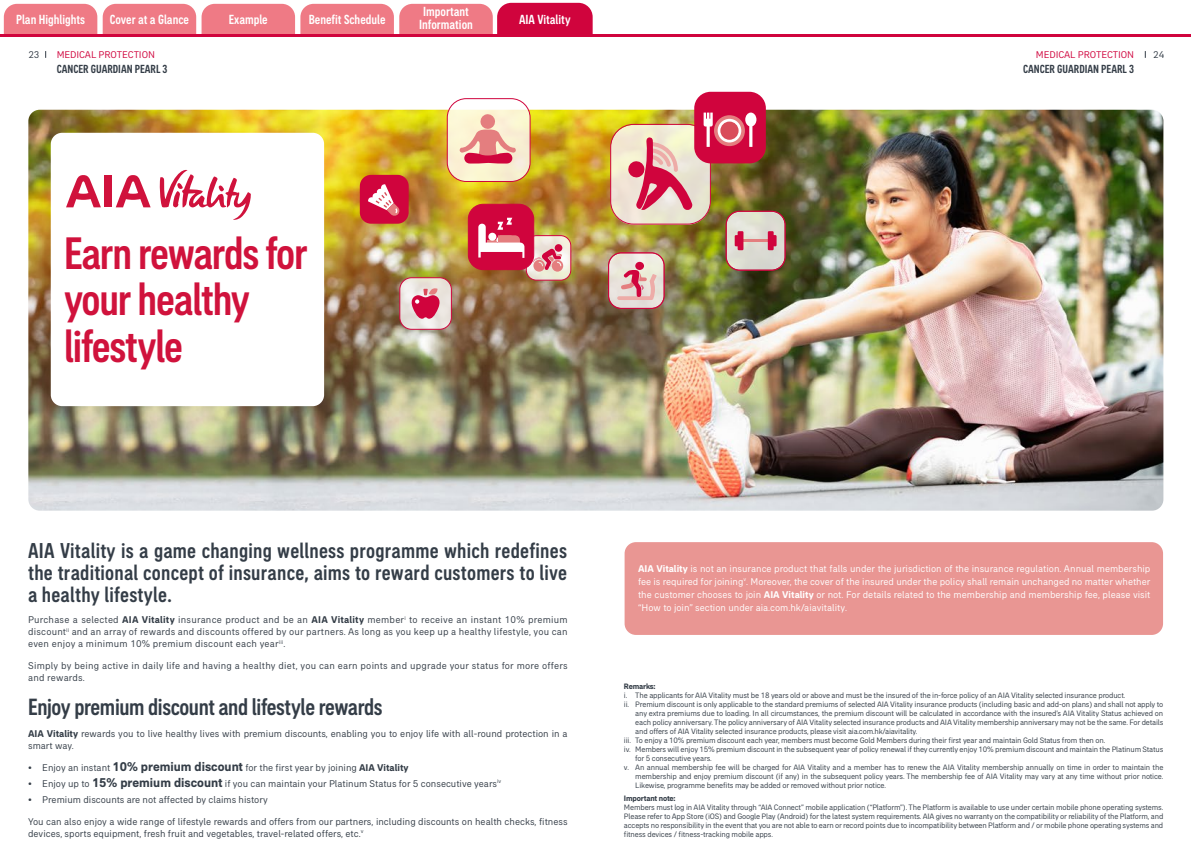
<style>
.page{position:relative;width:1191px;height:865px;background:#fff}
.page>*{position:absolute;margin:0;border:0;box-sizing:border-box;transform-origin:0 0}
.t1{font:500 condensed 46.5px/46.5px "AIA Everest";letter-spacing:-.025em;color:#d0123c}
.t2{font:500 condensed 24px "AIA Everest";letter-spacing:-.015em;color:#343d47}
.t3{font:500 condensed 22px/22px "AIA Everest";letter-spacing:.01em;color:#343d47;text-align:justify}
.t4{font:500 condensed 13.5px/13.5px "AIA Everest";color:#fff}
.t5{font:500 condensed 12px "AIA Everest";color:#343d47}
.t6{font:10px/12px "AIA Everest";color:#343d47}
.t7{font:10px/13px "AIA Everest";color:#fff;text-align:justify}
.t8{font:10px/12px "AIA Everest";letter-spacing:.02em;color:#343d47}
.t9{font:10px "AIA Everest";letter-spacing:-.01em;color:#d0043d}
.t10{font:8px/9px "AIA Everest";letter-spacing:-.02em;color:#343d47;text-align:justify}
.t11{font:700 8px "AIA Everest";letter-spacing:-.02em;color:#343d47}
.s1{font-weight:700}
.s2{font-weight:700;font-size:13px}
</style>
<div class="page">
<img style="left:28px;top:110px;width:1135px;height:400px">
<div style="left:51px;top:133px;width:273px;height:273px;background:#fff;border-radius:11px"></div>
<svg style="left:159px;top:169px;width:92px;height:51px"></svg>
<div style="left:105px;top:175px;width:7px;height:32px;background:#d0123c"></div>
<svg style="left:66px;top:175px;width:35px;height:32px"></svg>
<svg style="left:116px;top:175px;width:35px;height:32px"></svg>
<svg style="left:608px;top:253px;width:56px;height:55px"></svg>
<div style="left:635px;top:262px;width:9px;height:8px;background:#d0043d;border-radius:50%"></div>
<svg style="left:617px;top:270px;width:39px;height:30px"></svg>
<div style="left:608px;top:252px;width:56px;height:57px;border:1px solid #d0043d;border-radius:13px"></div>
<svg style="left:610px;top:125px;width:100px;height:100px;background:#ece1cd"></svg>
<div style="left:610px;top:124px;width:101px;height:100px;border:1px solid #d0043d;border-radius:23px"></div>
<svg style="left:627px;top:137px;width:65px;height:73px;background:#e4989f"></svg>
<svg style="left:447px;top:99px;width:83px;height:82px;fill:#fbf5d4"></svg>
<svg style="left:459px;top:114px;width:57px;height:50px;background:#edaaa3"></svg>
<div style="left:447px;top:98px;width:83px;height:84px;border:1px solid #d0043d;border-radius:19px"></div>
<svg style="left:526px;top:236px;width:45px;height:44px"></svg>
<div style="left:554px;top:244px;width:8px;height:8px;background:#d0043d;border-radius:50%"></div>
<svg style="left:533px;top:249px;width:30px;height:23px"></svg>
<div style="left:526px;top:235px;width:45px;height:45px;border:1px solid #d0043d;border-radius:10px"></div>
<svg style="left:726px;top:211px;width:59px;height:59px;background:#dddad0"></svg>
<hr style="left:743px;top:239px;width:25px;height:3px;background:#e47e7f">
<svg style="left:734px;top:231px;width:9px;height:19px"></svg>
<svg style="left:768px;top:231px;width:8px;height:19px"></svg>
<div style="left:726px;top:211px;width:59px;height:59px;border:1px solid #d0043d;border-radius:13px"></div>
<div style="left:468px;top:204px;width:66px;height:66px;background:#d0043d;border-radius:15px"></div>
<div style="left:468px;top:204px;width:66px;height:66px;border:1px solid #d0043d;border-radius:15px"></div>
<svg style="left:478px;top:218px;width:46px;height:40px"></svg>
<div style="left:694px;top:92px;width:72px;height:71px;background:#d0043d;border-radius:16px"></div>
<svg style="left:703px;top:113px;width:53px;height:34px"></svg>
<svg style="left:400px;top:278px;width:51px;height:51px"></svg>
<div style="left:399px;top:277px;width:53px;height:53px;border:1px solid #d0043d;border-radius:12px"></div>
<svg style="left:409px;top:286px;width:33px;height:33px"></svg>
<div style="left:360px;top:175px;width:49px;height:49px;background:#d0043d;border-radius:11px"></div>
<svg style="left:368px;top:184px;width:32px;height:32px"></svg>
<div style="left:624px;top:542px;width:539px;height:93px;background:#e99693;border-radius:11px"></div>
<svg style="left:3px;top:2px;width:589px;height:32px;background:#ec7788"></svg>
<hr style="left:0;top:34px;width:1191px;height:3px;background:#d0043d">
<h3 class="t4" style="left:16px;top:13px;width:70px">Plan Highlights</h3>
<h3 class="t4" style="left:110px;top:13px;width:81px">Cover at a Glance</h3>
<h3 class="t4" style="left:229px;top:13px;width:40px">Example</h3>
<h3 class="t4" style="left:309px;top:13px;width:78px">Benefit Schedule</h3>
<h3 class="t4" style="left:419px;top:4px;width:55px">Important<br>Information</h3>
<h3 class="t4" style="left:519px;top:13px;width:53px">AIA Vitality</h3>
<p class="t6" style="left:28px;top:48px;width:13px">23</p>
<p class="t9" style="left:57px;top:49px;width:100px">MEDICAL PROTECTION</p>
<h3 class="t5" style="left:57px;top:62px;width:112px">CANCER GUARDIAN PEARL 3</h3>
<h1 class="t1" style="left:64px;top:229px;width:245px">Earn rewards for your healthy lifestyle</h1>
<p class="t9" style="left:1036px;top:49px;width:100px">MEDICAL PROTECTION</p>
<h3 class="t5" style="left:1023px;top:62px;width:112px">CANCER GUARDIAN PEARL 3</h3>
<p class="t6" style="left:1153px;top:48px;width:13px">24</p>
<h3 class="t3" style="left:28px;top:539px;width:540px">AIA Vitality is a game changing wellness programme which redefines the traditional concept of insurance, aims to reward customers to live a healthy lifestyle.</h3>
<p class="t6" style="left:28px;top:613px;width:541px;text-align:justify">Purchase a selected <span class="s1">AIA Vitality</span> insurance product and be an <span class="s1">AIA Vitality</span> member<sup>i</sup> to receive an instant 10% premium discount<sup>ii</sup> and an array of rewards and discounts offered by our partners. As long as you keep up a healthy lifestyle, you can even enjoy a minimum 10% premium discount each year<sup>iii</sup>.</p>
<p class="t8" style="left:28px;top:659px;width:541px">Simply by being active in daily life and having a healthy diet, you can earn points and upgrade your status for more offers and rewards.</p>
<h2 class="t2" style="left:28px;top:692px;width:356px">Enjoy premium discount and lifestyle rewards</h2>
<p class="t6" style="left:28px;top:727px;width:541px"><span class="s1">AIA Vitality</span> rewards you to live healthy lives with premium discounts, enabling you to enjoy life with all-round protection in a smart way.</p>
<p class="t6" style="left:28px;top:761px;width:382px"><span class="s1">•</span> Enjoy an instant <span class="s2">10% premium discount</span> for the first year by joining <span class="s1">AIA Vitality</span></p>
<p class="t6" style="left:28px;top:777px;width:474px"><span class="s1">•</span> Enjoy up to <span class="s2">15% premium discount</span> if you can maintain your Platinum Status for 5 consecutive years<sup>iv</sup></p>
<p class="t6" style="left:28px;top:793px;width:241px"><span class="s1">•</span> Premium discounts are not affected by claims history</p>
<p class="t6" style="left:28px;top:815px;width:541px">You can also enjoy a wide range of lifestyle rewards and offers from our partners, including discounts on health checks, fitness devices, sports equipment, fresh fruit and vegetables, travel-related offers, etc.<sup>v</sup></p>
<p class="t7" style="left:638px;top:561px;width:514px"><span class="s1">AIA Vitality</span> is not an insurance product that falls under the jurisdiction of the insurance regulation. Annual membership fee is required for joining<sup>v</sup>. Moreover, the cover of the insured under the policy shall remain unchanged no matter whether the customer chooses to join <span class="s1">AIA Vitality</span> or not. For details related to the membership and membership fee, please visit “How to join” section under aia.com.hk/aiavitality.</p>
<p class="t11" style="left:624px;top:681px;width:33px">Remarks:</p>
<p class="t10" style="left:624px;top:690px;width:503px">i. The applicants for AIA Vitality must be 18 years old or above and must be the insured of the in-force policy of an AIA Vitality selected insurance product.</p>
<p class="t10" style="left:624px;top:699px;width:541px">ii. Premium discount is only applicable to the standard premiums of selected AIA Vitality insurance products (including basic and add-on plans) and shall not apply to</p>
<p class="t10" style="left:635px;top:708px;width:529px">any extra premiums due to loading. In all circumstances, the premium discount will be calculated in accordance with the insured’s AIA Vitality Status achieved on</p>
<p class="t10" style="left:635px;top:717px;width:529px">each policy anniversary. The policy anniversary of AIA Vitality selected insurance products and AIA Vitality membership anniversary may not be the same. For details</p>
<p class="t10" style="left:635px;top:726px;width:284px">and offers of AIA Vitality selected insurance products, please visit aia.com.hk/aiavitality.</p>
<p class="t10" style="left:624px;top:735px;width:483px">iii. To enjoy a 10% premium discount each year, members must become Gold Members during their first year and maintain Gold Status from then on.</p>
<p class="t10" style="left:624px;top:744px;width:541px">iv. Members will enjoy 15% premium discount in the subsequent year of policy renewal if they currently enjoy 10% premium discount and maintain the Platinum Status</p>
<p class="t10" style="left:635px;top:753px;width:78px">for 5 consecutive years.</p>
<p class="t10" style="left:624px;top:762px;width:541px">v. An annual membership fee will be charged for AIA Vitality and a member has to renew the AIA Vitality membership annually on time in order to maintain the</p>
<p class="t10" style="left:635px;top:771px;width:529px">membership and enjoy premium discount (if any) in the subsequent policy years. The membership fee of AIA Vitality may vary at any time without prior notice.</p>
<p class="t10" style="left:635px;top:780px;width:252px">Likewise, programme benefits may be added or removed without prior notice.</p>
<p class="t11" style="left:624px;top:793px;width:53px">Important note:</p>
<p class="t10" style="left:624px;top:802px;width:541px">Members must log in AIA Vitality through “AIA Connect” mobile application (“Platform”). The Platform is available to use under certain mobile phone operating systems.<br>Please refer to App Store (iOS) and Google Play (Android) for the latest system requirements. AIA gives no warranty on the compatibility or reliability of the Platform, and accepts no responsibility in the event that you are not able to earn or record points due to incompatibility between Platform and / or mobile phone operating systems and fitness devices / fitness-tracking mobile apps.</p>
</div>
